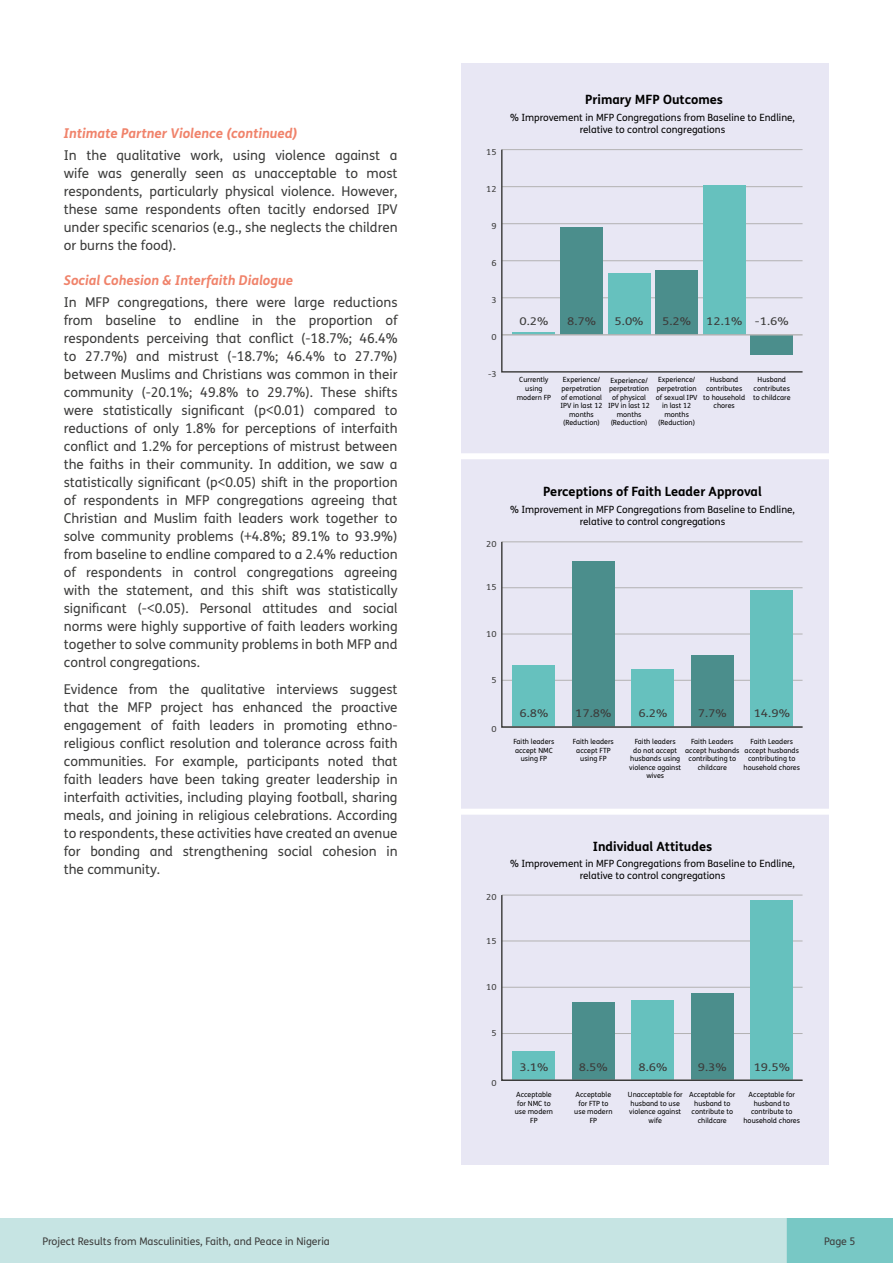
<style>
.page{position:relative;width:893px;height:1263px;background:#fff}
.page>*{position:absolute;margin:0;border:0;box-sizing:border-box;transform-origin:0 0}
.t1{font:13.5px/18px "FS Me";color:#3c3c3b;text-align:justify}
.t2{font:italic 700 13.5px "FS Me";color:#f0836b}
.t3{font:700 12.75px "FS Me";color:#000}
.t4{font:10.65px "FS Me";color:#3c3c3b;scale:1.2 1}
.t5{font:10.5px "FS Me";color:#3c3c3b}
.t6{font:9.9px/12px "FS Me";color:#000;text-align:center}
.t7{font:8.25px "FS Me";color:#3c3c3b;scale:1.1 1}
.t8{font:7.05px/8.6px "FS Me";color:#000;text-align:center}
</style>
<div class="page">
<div style="left:787px;top:1218px;width:106px;height:45px;background:#78c8c5"></div>
<div style="left:0;top:1218px;width:787px;height:45px;background:#c6e4e3"></div>
<div style="left:461px;top:64px;width:368px;height:1101px;background:#e8e7f4"></div>
<svg style="left:501px;top:149px;width:302px;height:224px"></svg>
<svg style="left:501px;top:541px;width:302px;height:187px"></svg>
<svg style="left:501px;top:894px;width:302px;height:187px"></svg>
<div style="left:457px;top:453px;width:372px;height:6px;background:#fff"></div>
<div style="left:457px;top:809px;width:372px;height:6px;background:#fff"></div>
<p class="t2" style="left:64px;top:122px;width:235px">Intimate Partner Violence (continued)</p>
<p class="t1" style="left:64px;top:146px;width:335px">In the qualitative work, using violence against a wife was generally seen as unacceptable to most respondents, particularly physical violence. However, these same respondents often tacitly endorsed IPV under specific scenarios (e.g., she neglects the children or burns the food).</p>
<p class="t2" style="left:64px;top:270px;width:231px">Social Cohesion &amp; Interfaith Dialogue</p>
<p class="t1" style="left:64px;top:293px;width:335px">In MFP congregations, there were large reductions from baseline to endline in the proportion of respondents perceiving that conflict (-18.7%; 46.4% to 27.7%) and mistrust (-18.7%; 46.4% to 27.7%) between Muslims and Christians was common in their community (-20.1%; 49.8% to 29.7%). These shifts were statistically significant (p&lt;0.01) compared to reductions of only 1.8% for perceptions of interfaith conflict and 1.2% for perceptions of mistrust between the faiths in their community. In addition, we saw a statistically significant (p&lt;0.05) shift in the proportion of respondents in MFP congregations agreeing that Christian and Muslim faith leaders work together to solve community problems (+4.8%; 89.1% to 93.9%) from baseline to endline compared to a 2.4% reduction of respondents in control congregations agreeing with the statement, and this shift was statistically significant (-&lt;0.05). Personal attitudes and social norms were highly supportive of faith leaders working together to solve community problems in both MFP and control congregations.</p>
<p class="t1" style="left:64px;top:680px;width:335px">Evidence from the qualitative interviews suggest that the MFP project has enhanced the proactive engagement of faith leaders in promoting ethno&shy;religious conflict resolution and tolerance across faith communities. For example, participants noted that faith leaders have been taking greater leadership in interfaith activities, including playing football, sharing meals, and joining in religious celebrations. According to respondents, these activities have created an avenue for bonding and strengthening social cohesion in the community.</p>
<p class="t7" style="left:486px;top:146px;width:11px">15</p>
<p class="t7" style="left:486px;top:183px;width:11px">12</p>
<p class="t7" style="left:491px;top:220px;width:6px">9</p>
<p class="t7" style="left:491px;top:257px;width:6px">6</p>
<p class="t7" style="left:491px;top:294px;width:6px">3</p>
<p class="t7" style="left:491px;top:331px;width:6px">0</p>
<p class="t7" style="left:488px;top:368px;width:9px">-3</p>
<p class="t3" style="left:585px;top:90px;width:139px">Primary MFP Outcomes</p>
<p class="t6" style="left:510px;top:111px;width:286px">% Improvement in MFP Congregations from Baseline to Endline, relative to control congregations</p>
<p class="t4" style="left:519px;top:314px;width:26px">0.2%</p>
<p class="t4" style="left:567px;top:314px;width:26px">8.7%</p>
<p class="t4" style="left:615px;top:314px;width:26px">5.0%</p>
<p class="t4" style="left:662px;top:314px;width:26px">5.2%</p>
<p class="t4" style="left:706px;top:314px;width:70px">12.1% -1.6%</p>
<p class="t8" style="left:517px;top:376px;width:36px">Currently using modern FP</p>
<p class="t8" style="left:561px;top:376px;width:43px">Experience/ perpetration of emotional<br>IPV in last 12 months (Reduction)</p>
<p class="t8" style="left:608px;top:376px;width:43px">Experience/ perpetration of physical<br>IPV in last 12 months (Reduction)</p>
<p class="t8" style="left:656px;top:376px;width:43px">Experience/ perpetration of sexual IPV in last 12 months (Reduction)</p>
<p class="t8" style="left:703px;top:376px;width:44px">Husband contributes to household chores</p>
<p class="t8" style="left:753px;top:376px;width:39px">Husband contributes to childcare</p>
<p class="t7" style="left:486px;top:538px;width:11px">20</p>
<p class="t3" style="left:543px;top:482px;width:220px">Perceptions of Faith Leader Approval</p>
<p class="t6" style="left:510px;top:503px;width:286px">% Improvement in MFP Congregations from Baseline to Endline, relative to control congregations</p>
<p class="t7" style="left:486px;top:582px;width:11px">15</p>
<p class="t7" style="left:486px;top:628px;width:11px">10</p>
<p class="t7" style="left:491px;top:674px;width:6px">5</p>
<p class="t7" style="left:491px;top:724px;width:6px">0</p>
<p class="t4" style="left:519px;top:706px;width:26px">6.8%</p>
<p class="t4" style="left:575px;top:706px;width:32px">17.8%</p>
<p class="t4" style="left:638px;top:706px;width:26px">6.2%</p>
<p class="t4" style="left:698px;top:706px;width:26px">7.7%</p>
<p class="t4" style="left:754px;top:706px;width:32px">14.9%</p>
<p class="t8" style="left:513px;top:737px;width:42px">Faith leaders accept NMC using FP</p>
<p class="t8" style="left:573px;top:737px;width:42px">Faith leaders accept FTP using FP</p>
<p class="t8" style="left:629px;top:737px;width:53px">Faith leaders<br>do not accept husbands using violence against wives</p>
<p class="t8" style="left:685px;top:737px;width:56px">Faith Leaders accept husbands contributing to childcare</p>
<p class="t8" style="left:743px;top:737px;width:58px">Faith Leaders accept husbands contributing to household chores</p>
<p class="t7" style="left:486px;top:892px;width:11px">20</p>
<p class="t3" style="left:593px;top:836px;width:121px">Individual Attitudes</p>
<p class="t6" style="left:510px;top:857px;width:286px">% Improvement in MFP Congregations from Baseline to Endline, relative to control congregations</p>
<p class="t7" style="left:486px;top:935px;width:11px">15</p>
<p class="t7" style="left:486px;top:981px;width:11px">10</p>
<p class="t7" style="left:491px;top:1028px;width:6px">5</p>
<p class="t7" style="left:491px;top:1077px;width:6px">0</p>
<p class="t4" style="left:519px;top:1059px;width:26px">3.1%</p>
<p class="t4" style="left:579px;top:1059px;width:26px">8.5%</p>
<p class="t4" style="left:638px;top:1059px;width:26px">8.6%</p>
<p class="t4" style="left:698px;top:1059px;width:26px">9.3%</p>
<p class="t4" style="left:754px;top:1059px;width:32px">19.5%</p>
<p class="t8" style="left:515px;top:1090px;width:40px">Acceptable for NMC to use modern<br>FP</p>
<p class="t8" style="left:574px;top:1090px;width:40px">Acceptable for FTP to use modern<br>FP</p>
<p class="t8" style="left:628px;top:1090px;width:56px">Unacceptable for husband to use violence against wife</p>
<p class="t8" style="left:689px;top:1090px;width:48px">Acceptable for husband to contribute to childcare</p>
<p class="t8" style="left:743px;top:1090px;width:58px">Acceptable for husband to contribute to household chores</p>
<p class="t5" style="left:43px;top:1234px;width:289px">Project Results from Masculinities, Faith, and Peace in Nigeria</p>
<p class="t5" style="left:824px;top:1234px;width:33px">Page 5</p>
</div>
